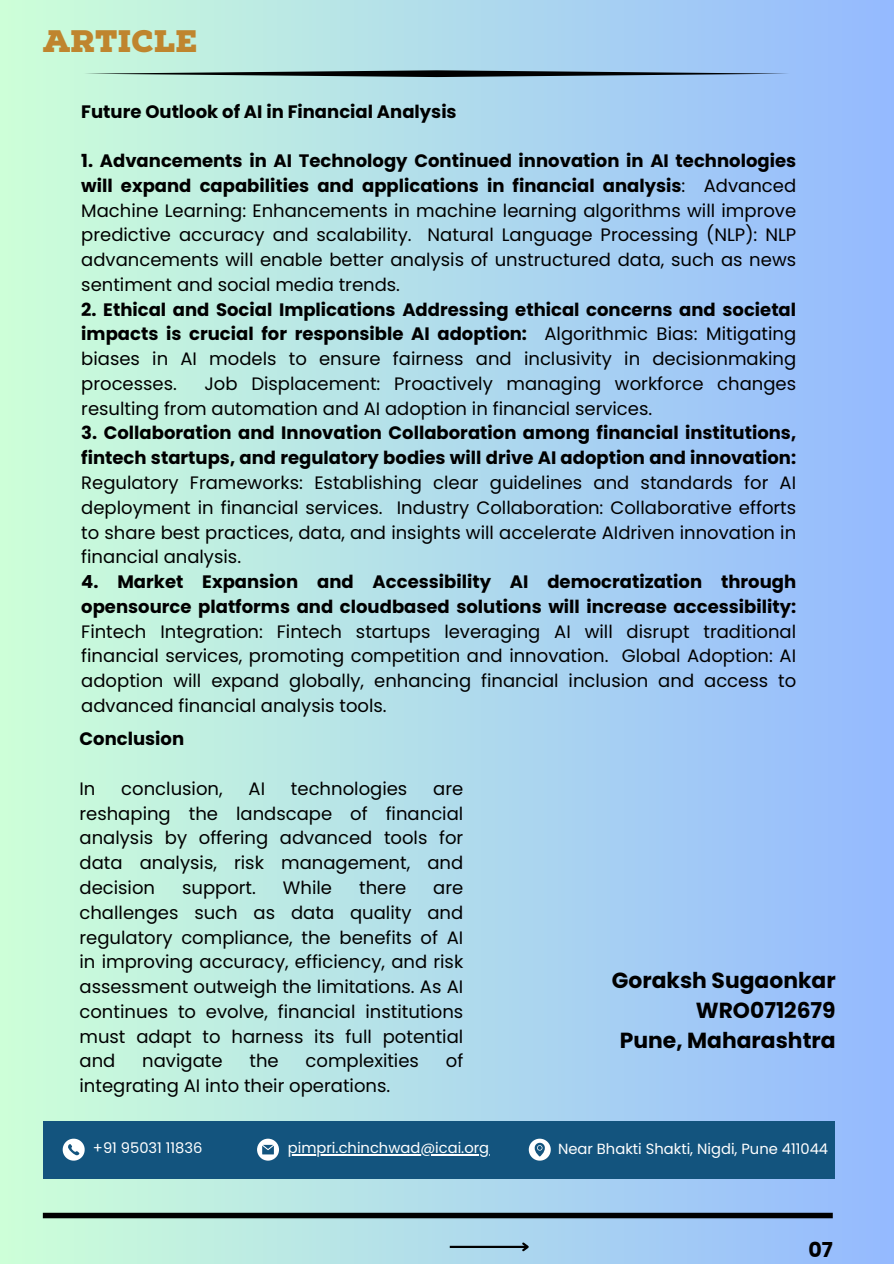
<style>
.page{position:relative;width:894px;height:1264px;background:#fff}
.page>*{position:absolute;margin:0;border:0;box-sizing:border-box;transform-origin:0 0}
.t1{font:900 31.05px "Nexa Slab";color:#bf852e}
.t2{font:700 21.75px/30px "Poppins";color:#000;text-align:right}
.t3{font:700 20.55px "Poppins";color:#000}
.t4{font:18px/24.8px "Poppins";color:#000;text-align:justify}
.t5{font:700 18px/24.8px "Poppins";color:#000;text-align:justify}
.t6{font:14.7px "Poppins";color:#fff}
.s1{font-weight:700}
.s2{font-weight:400}
</style>
<div class="page">
<div style="left:0;top:0;width:893px;height:1263px;background:linear-gradient(to right,#cdffd8,#94b9fe)"></div>
<svg style="left:84px;top:70px;width:705px;height:7px;background:#5b7279"></svg>
<div style="left:43px;top:1120px;width:791px;height:58px;background:#13547e"></div>
<div style="left:43px;top:1212px;width:789px;height:6px;background:#000"></div>
<hr style="left:449px;top:1245px;width:78px;height:2px;background:#000">
<svg style="left:520px;top:1240px;width:11px;height:13px"></svg>
<svg style="left:63px;top:1138px;width:22px;height:22px"></svg>
<svg style="left:257px;top:1138px;width:22px;height:22px"></svg>
<svg style="left:528px;top:1138px;width:22px;height:22px"></svg>
<hr style="left:288px;top:1154px;width:201px;height:1px;background:#fff">
<h3 class="t1" style="left:43px;top:23px;width:156px">ARTICLE</h3>
<h4 class="t5" style="left:81px;top:99px;width:377px">Future Outlook of AI in Financial Analysis</h4>
<h2 class="t4" style="left:81px;top:148px;width:716px"><span class="s1">1. Advancements in AI Technology Continued innovation in AI technologies will expand capabilities and applications in financial analysis</span>: Advanced Machine Learning: Enhancements in machine learning algorithms will improve predictive accuracy and scalability. Natural Language Processing (NLP): NLP advancements will enable better analysis of unstructured data, such as news sentiment and social media trends.</h2>
<h2 class="t5" style="left:81px;top:297px;width:716px">2. Ethical and Social Implications Addressing ethical concerns and societal impacts is crucial for responsible AI adoption: <span class="s2">Algorithmic Bias: Mitigating biases in AI models to ensure fairness and inclusivity in decisionmaking processes.</span></h2>
<h2 class="t4" style="left:81px;top:371px;width:716px;text-indent:123px">Job Displacement: Proactively managing workforce changes resulting from automation and AI adoption in financial services.</h2>
<h2 class="t4" style="left:81px;top:421px;width:716px"><span class="s1">3. Collaboration and Innovation Collaboration among financial institutions, fintech startups, and regulatory bodies will drive AI adoption and innovation:<br></span>Regulatory Frameworks: Establishing clear guidelines and standards for AI deployment in financial services. Industry Collaboration: Collaborative efforts to share best practices, data, and insights will accelerate AIdriven innovation in financial analysis.</h2>
<h2 class="t4" style="left:81px;top:569px;width:716px"><span class="s1">4. Market Expansion and Accessibility AI democratization through opensource platforms and cloudbased solutions will increase accessibility:<br></span>Fintech Integration: Fintech startups leveraging AI will disrupt traditional financial services, promoting competition and innovation. Global Adoption: AI adoption will expand globally, enhancing financial inclusion and access to advanced financial analysis tools.</h2>
<p class="t5" style="left:79px;top:726px;width:106px">Conclusion</p>
<p class="t4" style="left:79px;top:776px;width:17px">In</p>
<p class="t4" style="left:121px;top:776px;width:103px">conclusion,</p>
<p class="t4" style="left:248px;top:776px;width:18px">AI</p>
<p class="t4" style="left:291px;top:776px;width:118px">technologies</p>
<p class="t4" style="left:79px;top:776px;width:385px;text-indent:353px">are reshaping the landscape of financial analysis by offering advanced tools for data analysis, risk management, and decision</p>
<p class="t4" style="left:182px;top:875px;width:75px">support.</p>
<p class="t4" style="left:283px;top:875px;width:51px">While</p>
<p class="t4" style="left:359px;top:875px;width:49px">there</p>
<p class="t4" style="left:79px;top:875px;width:385px;text-indent:353px">are challenges such as data quality and regulatory compliance, the benefits of AI in improving accuracy, efficiency, and risk assessment outweigh the limitations. As AI continues to evolve, financial institutions must adapt to harness its full potential and</p>
<p class="t2" style="left:611px;top:964px;width:225px">Goraksh Sugaonkar<br>WRO0712679<br>Pune, Maharashtra</p>
<p class="t4" style="left:142px;top:1048px;width:82px">navigate</p>
<p class="t4" style="left:249px;top:1048px;width:31px">the</p>
<p class="t4" style="left:305px;top:1048px;width:115px">complexities</p>
<p class="t4" style="left:445px;top:1048px;width:19px">of</p>
<p class="t4" style="left:79px;top:1073px;width:312px">integrating AI into their operations.</p>
<p class="t6" style="left:93px;top:1137px;width:111px">+91 95031 11836</p>
<h3 class="t6" style="left:288px;top:1137px;width:203px">pimpri.chinchwad@icai.org</h3>
<h4 class="t6" style="left:558px;top:1138px;width:271px">Near Bhakti Shakti, Nigdi, Pune 411044</h4>
<h1 class="t3" style="left:808px;top:1234px;width:26px">07</h1>
</div>
